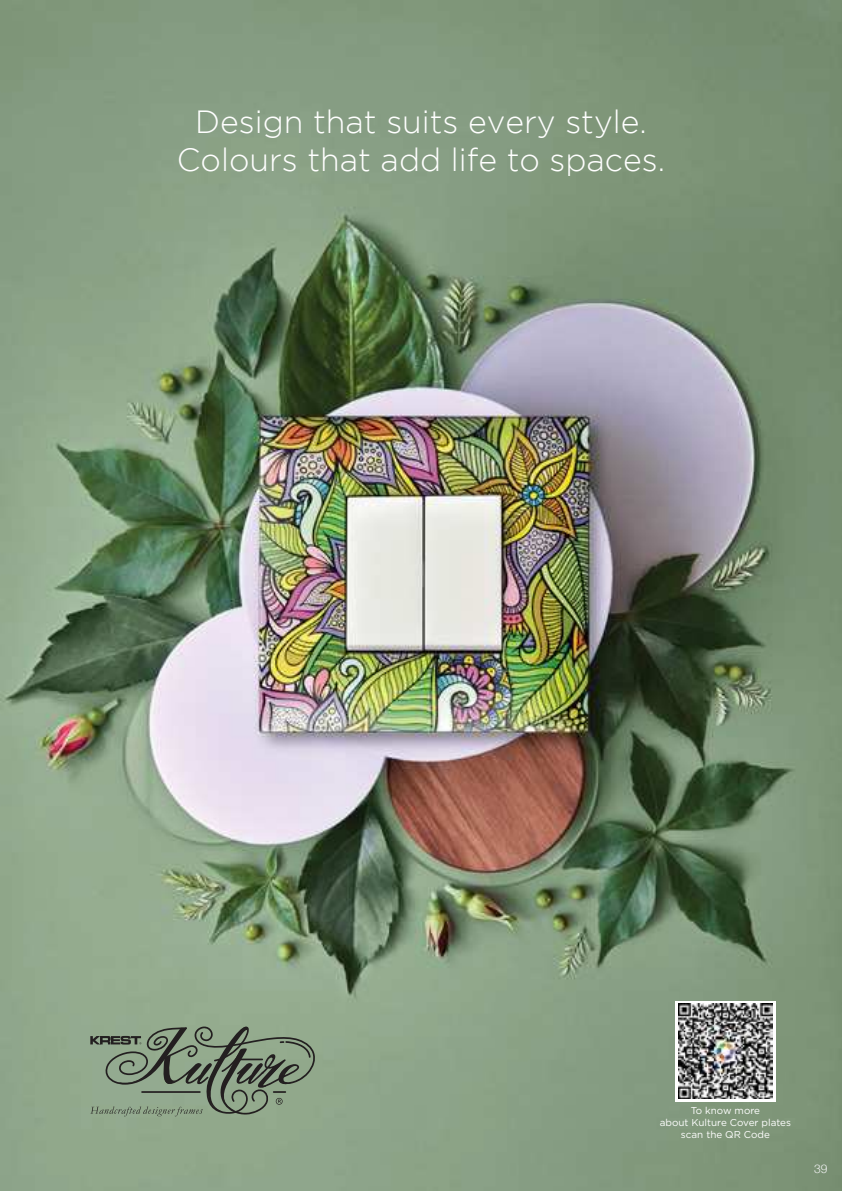
<style>
.page{position:relative;width:842px;height:1191px;background:#fff}
.page>*{position:absolute;margin:0;border:0;box-sizing:border-box;transform-origin:0 0}
.t1{font:300 32px/38.4px "Gotham";color:#fff;text-align:center}
.t2{font:300 12px "Helvetica Neue";color:#f1f2f2}
.t3{font:10px/11.8px "Gotham";color:#fff;text-align:center}
</style>
<div class="page">
<img style="left:0;top:0;width:842px;height:1191px">
<svg style="left:90px;top:1026px;width:225px;height:90px;background:#7d8e78"></svg>
<div style="left:675px;top:1000px;width:101px;height:101px;background:#fff"></div>
<img style="left:678px;top:1003px;width:95px;height:95px">
<p class="t1" style="left:177px;top:103px;width:490px">Design that suits every style.<br>Colours that add life to spaces.</p>
<p class="t3" style="left:660px;top:1105px;width:133px">To know more<br>about Kulture Cover plates scan the QR Code</p>
<p class="t2" style="left:814px;top:1163px;width:15px">39</p>
</div>
